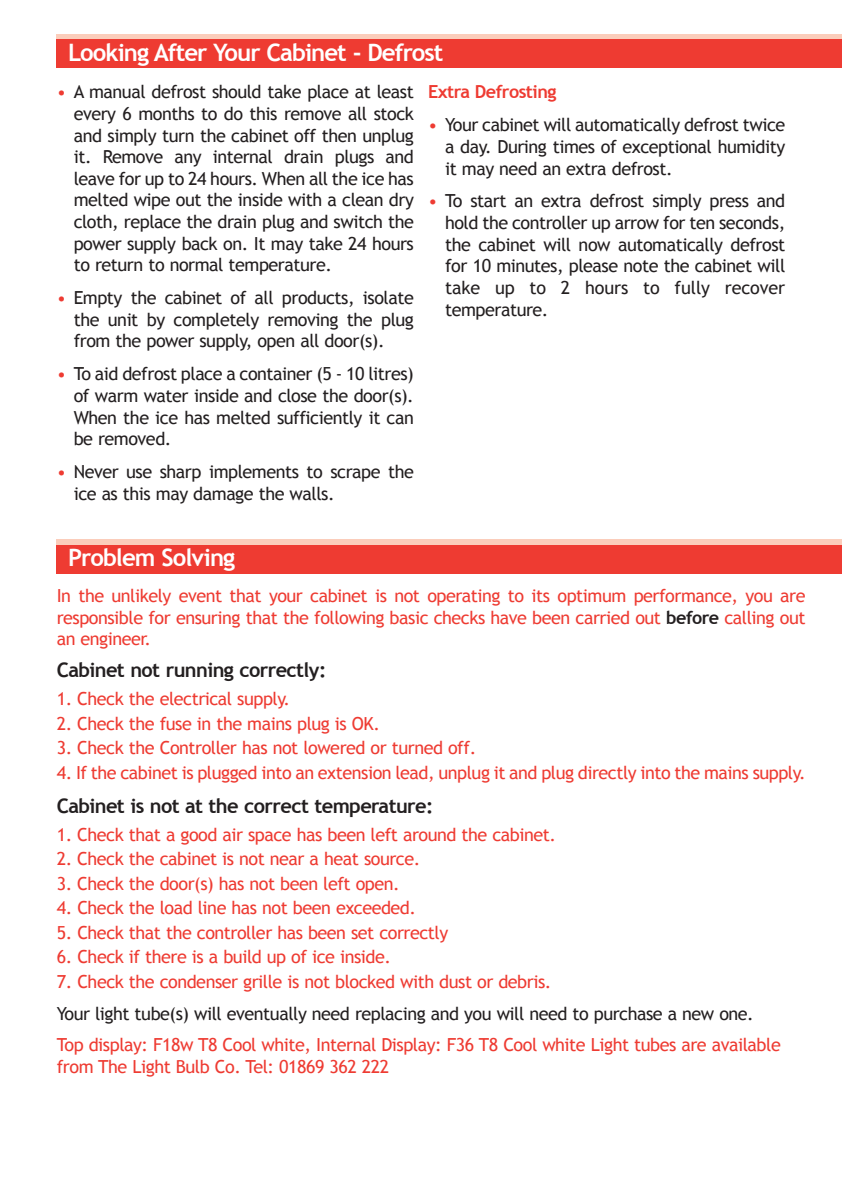
<style>
.page{position:relative;width:842px;height:1191px;background:#fff}
.page>*{position:absolute;margin:0;border:0;box-sizing:border-box;transform-origin:0 0}
.t1{font:700 24px "Trebuchet MS";letter-spacing:-.04em;color:#fff}
.t2{font:700 20px "Trebuchet MS";letter-spacing:-.03em;color:#231f20}
.t3{font:18px/21.6px "Trebuchet MS";letter-spacing:-.025em;color:#231f20;text-align:justify}
.t4{font:18px/21.6px "Trebuchet MS";letter-spacing:-.025em;color:#ee3b32;text-align:justify}
.t5{font:700 18px "Trebuchet MS";letter-spacing:-.03em;color:#ee3b32}
.s1{color:#ee3b32}
.s2{font-weight:700;color:#231f20}
</style>
<div class="page">
<div style="left:57px;top:34px;width:785px;height:6px;background:#fbcdbb"></div>
<div style="left:57px;top:40px;width:785px;height:28px;background:#ee3b32"></div>
<div style="left:57px;top:539px;width:785px;height:6px;background:#fbcdbb"></div>
<div style="left:57px;top:545px;width:785px;height:28px;background:#ee3b32"></div>
<h1 class="t1" style="left:68px;top:38px;width:377px">Looking After Your Cabinet - Defrost</h1>
<p class="t3" style="left:74px;top:81px;width:342px;text-indent:-17px"><span class="s1">•</span> A manual defrost should take place at least every 6 months to do this remove all stock and simply turn the cabinet off then unplug it. Remove any internal drain plugs and leave for up to 24 hours. When all the ice has melted wipe out the inside with a clean dry cloth, replace the drain plug and switch the power supply back on. It may take 24 hours to return to normal temperature.</p>
<p class="t3" style="left:74px;top:287px;width:342px;text-indent:-17px"><span class="s1">•</span> Empty the cabinet of all products, isolate the unit by completely removing the plug from the power supply, open all door(s).</p>
<p class="t3" style="left:74px;top:363px;width:342px;text-indent:-17px"><span class="s1">•</span> To aid defrost place a container (5 - 10 litres) of warm water inside and close the door(s).<br>When the ice has melted sufficiently it can be removed.</p>
<p class="t3" style="left:74px;top:461px;width:342px;text-indent:-17px"><span class="s1">•</span> Never use sharp implements to scrape the ice as this may damage the walls.</p>
<p class="t5" style="left:428px;top:81px;width:130px">Extra Defrosting</p>
<p class="t3" style="left:445px;top:114px;width:342px;text-indent:-17px"><span class="s1">•</span> Your cabinet will automatically defrost twice a day. During times of exceptional humidity it may need an extra defrost.</p>
<p class="t3" style="left:445px;top:190px;width:342px;text-indent:-17px"><span class="s1">•</span> To start an extra defrost simply press and hold the controller up arrow for ten seconds, the cabinet will now automatically defrost for 10 minutes, please note the cabinet will take up to 2 hours to fully recover temperature.</p>
<h1 class="t1" style="left:68px;top:544px;width:169px">Problem Solving</h1>
<p class="t4" style="left:57px;top:585px;width:750px">In the unlikely event that your cabinet is not operating to its optimum performance, you are responsible for ensuring that the following basic checks have been carried out <span class="s2">before</span> calling out an engineer.</p>
<p class="t2" style="left:57px;top:658px;width:271px">Cabinet not running correctly:</p>
<p class="t4" style="left:57px;top:688px;width:235px">1. Check the electrical supply.</p>
<p class="t4" style="left:57px;top:712px;width:325px">2. Check the fuse in the mains plug is OK.</p>
<p class="t4" style="left:57px;top:737px;width:421px">3. Check the Controller has not lowered or turned off.</p>
<p class="t4" style="left:57px;top:761px;width:750px">4. If the cabinet is plugged into an extension lead, unplug it and plug directly into the mains supply.</p>
<p class="t2" style="left:57px;top:794px;width:378px">Cabinet is not at the correct temperature:</p>
<p class="t4" style="left:57px;top:823px;width:501px">1. Check that a good air space has been left around the cabinet.</p>
<p class="t4" style="left:57px;top:848px;width:365px">2. Check the cabinet is not near a heat source.</p>
<p class="t4" style="left:57px;top:872px;width:345px">3. Check the door(s) has not been left open.</p>
<p class="t4" style="left:57px;top:897px;width:361px">4. Check the load line has not been exceeded.</p>
<p class="t4" style="left:57px;top:921px;width:393px">5. Check that the controller has been set correctly</p>
<p class="t4" style="left:57px;top:946px;width:336px">6. Check if there is a build up of ice inside.</p>
<p class="t4" style="left:57px;top:970px;width:496px">7. Check the condenser grille is not blocked with dust or debris.</p>
<p class="t3" style="left:57px;top:1003px;width:699px">Your light tube(s) will eventually need replacing and you will need to purchase a new one.</p>
<p class="t4" style="left:57px;top:1033px;width:725px">Top display: F18w T8 Cool white, Internal Display: F36 T8 Cool white Light tubes are available from The Light Bulb Co. Tel: 01869 362 222</p>
</div>
